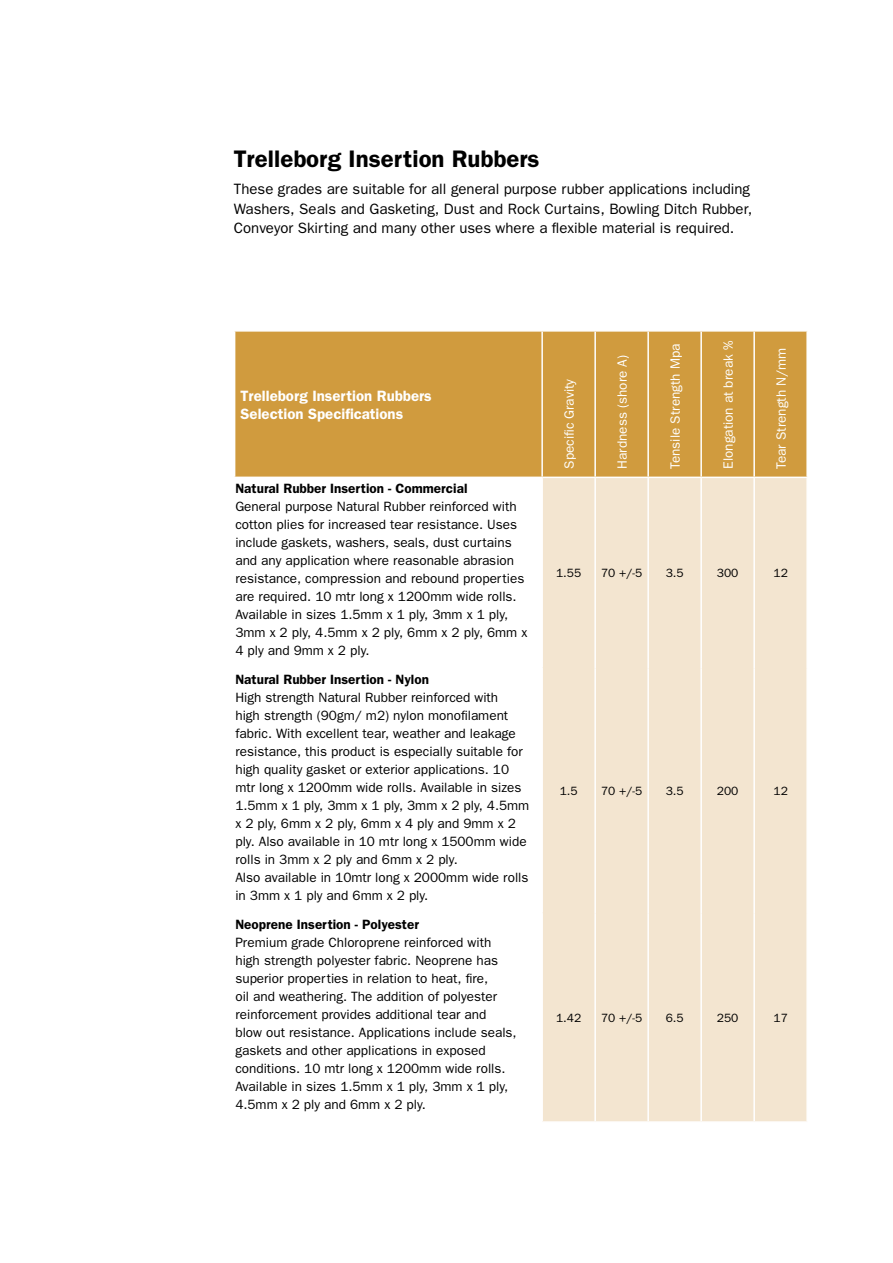
<style>
.page{position:relative;width:893px;height:1263px;background:#fff}
.page>*{position:absolute;margin:0;border:0;box-sizing:border-box;transform-origin:0 0}
.t1{font:600 24px "Franklin Gothic";color:#000}
.t2{font:15px/19.5px "Franklin Gothic";color:#000}
.t3{font:600 15px/18px "Franklin Gothic";color:#fff}
.t4{font:13.5px/18px "Franklin Gothic";color:#000}
.t5{font:600 13.5px "Franklin Gothic";color:#000}
.t6{font:13.5px "Franklin Gothic";color:#fff}
.t7{font:12px "Franklin Gothic";color:#000}
</style>
<div class="page">
<div style="left:235px;top:332px;width:571px;height:145px;background:#d09b3e"></div>
<div style="left:543px;top:478px;width:263px;height:643px;background:#f3e5d0"></div>
<hr style="left:541px;top:332px;width:2px;height:145px;background:#fff">
<hr style="left:594px;top:332px;width:2px;height:145px;background:#fff">
<hr style="left:647px;top:332px;width:2px;height:145px;background:#fff">
<hr style="left:700px;top:332px;width:2px;height:145px;background:#fff">
<hr style="left:753px;top:332px;width:2px;height:145px;background:#fff">
<hr style="left:594px;top:478px;width:2px;height:190px;background:#fff">
<hr style="left:647px;top:478px;width:2px;height:190px;background:#fff">
<hr style="left:700px;top:478px;width:2px;height:190px;background:#fff">
<hr style="left:753px;top:478px;width:2px;height:190px;background:#fff">
<hr style="left:594px;top:668px;width:2px;height:245px;background:#fff">
<hr style="left:647px;top:668px;width:2px;height:245px;background:#fff">
<hr style="left:700px;top:668px;width:2px;height:245px;background:#fff">
<hr style="left:753px;top:668px;width:2px;height:245px;background:#fff">
<hr style="left:594px;top:913px;width:2px;height:208px;background:#fff">
<hr style="left:647px;top:913px;width:2px;height:208px;background:#fff">
<hr style="left:700px;top:913px;width:2px;height:208px;background:#fff">
<hr style="left:753px;top:913px;width:2px;height:208px;background:#fff">
<h1 class="t1" style="left:234px;top:144px;width:307px">Trelleborg Insertion Rubbers</h1>
<p class="t2" style="left:234px;top:179px;width:520px">These grades are suitable for all general purpose rubber applications including<br>Washers, Seals and Gasketing, Dust and Rock Curtains, Bowling Ditch Rubber,<br>Conveyor Skirting and many other uses where a flexible material is required.</p>
<p class="t3" style="left:241px;top:387px;width:193px">Trelleborg Insertion Rubbers<br>Selection Specifications</p>
<p class="t6" style="left:561px;top:469px;width:91px;rotate:-90deg">Specific Gravity</p>
<p class="t6" style="left:614px;top:469px;width:115px;rotate:-90deg">Hardness (shore A)</p>
<p class="t6" style="left:667px;top:469px;width:126px;rotate:-90deg">Tensile Strength Mpa</p>
<p class="t6" style="left:720px;top:469px;width:129px;rotate:-90deg">Elongation at break %</p>
<p class="t6" style="left:773px;top:469px;width:122px;rotate:-90deg">Tear Strength N/mm</p>
<p class="t5" style="left:235px;top:481px;width:234px">Natural Rubber Insertion - Commercial</p>
<p class="t4" style="left:235px;top:498px;width:293px">General purpose Natural Rubber reinforced with cotton plies for increased tear resistance. Uses include gaskets, washers, seals, dust curtains and any application where reasonable abrasion resistance, compression and rebound properties are required. 10 mtr long x 1200mm wide rolls.<br>Available in sizes 1.5mm x 1 ply, 3mm x 1 ply, 3mm x 2 ply, 4.5mm x 2 ply, 6mm x 2 ply, 6mm x 4 ply and 9mm x 2 ply.</p>
<p class="t5" style="left:235px;top:672px;width:195px">Natural Rubber Insertion - Nylon</p>
<p class="t4" style="left:235px;top:689px;width:295px">High strength Natural Rubber reinforced with<br>high strength (90gm/ m2) nylon monofilament fabric. With excellent tear, weather and leakage resistance, this product is especially suitable for high quality gasket or exterior applications. 10 mtr long x 1200mm wide rolls. Available in sizes 1.5mm x 1 ply, 3mm x 1 ply, 3mm x 2 ply, 4.5mm x 2 ply, 6mm x 2 ply, 6mm x 4 ply and 9mm x 2 ply. Also available in 10 mtr long x 1500mm wide rolls in 3mm x 2 ply and 6mm x 2 ply.<br>Also available in 10mtr long x 2000mm wide rolls in 3mm x 1 ply and 6mm x 2 ply.</p>
<p class="t5" style="left:235px;top:917px;width:185px">Neoprene Insertion - Polyester</p>
<p class="t4" style="left:235px;top:934px;width:283px">Premium grade Chloroprene reinforced with high strength polyester fabric. Neoprene has superior properties in relation to heat, fire,<br>oil and weathering. The addition of polyester reinforcement provides additional tear and<br>blow out resistance. Applications include seals, gaskets and other applications in exposed conditions. 10 mtr long x 1200mm wide rolls.<br>Available in sizes 1.5mm x 1 ply, 3mm x 1 ply, 4.5mm x 2 ply and 6mm x 2 ply.</p>
<p class="t7" style="left:556px;top:566px;width:27px">1.55</p>
<p class="t7" style="left:601px;top:566px;width:43px">70 +/-5</p>
<p class="t7" style="left:666px;top:566px;width:19px">3.5</p>
<p class="t7" style="left:717px;top:566px;width:23px">300</p>
<p class="t7" style="left:773px;top:566px;width:16px">12</p>
<p class="t7" style="left:560px;top:784px;width:19px">1.5</p>
<p class="t7" style="left:601px;top:784px;width:43px">70 +/-5</p>
<p class="t7" style="left:666px;top:784px;width:19px">3.5</p>
<p class="t7" style="left:717px;top:784px;width:23px">200</p>
<p class="t7" style="left:773px;top:784px;width:16px">12</p>
<p class="t7" style="left:556px;top:1011px;width:27px">1.42</p>
<p class="t7" style="left:601px;top:1011px;width:43px">70 +/-5</p>
<p class="t7" style="left:666px;top:1011px;width:19px">6.5</p>
<p class="t7" style="left:717px;top:1011px;width:23px">250</p>
<p class="t7" style="left:773px;top:1011px;width:16px">17</p>
</div>
